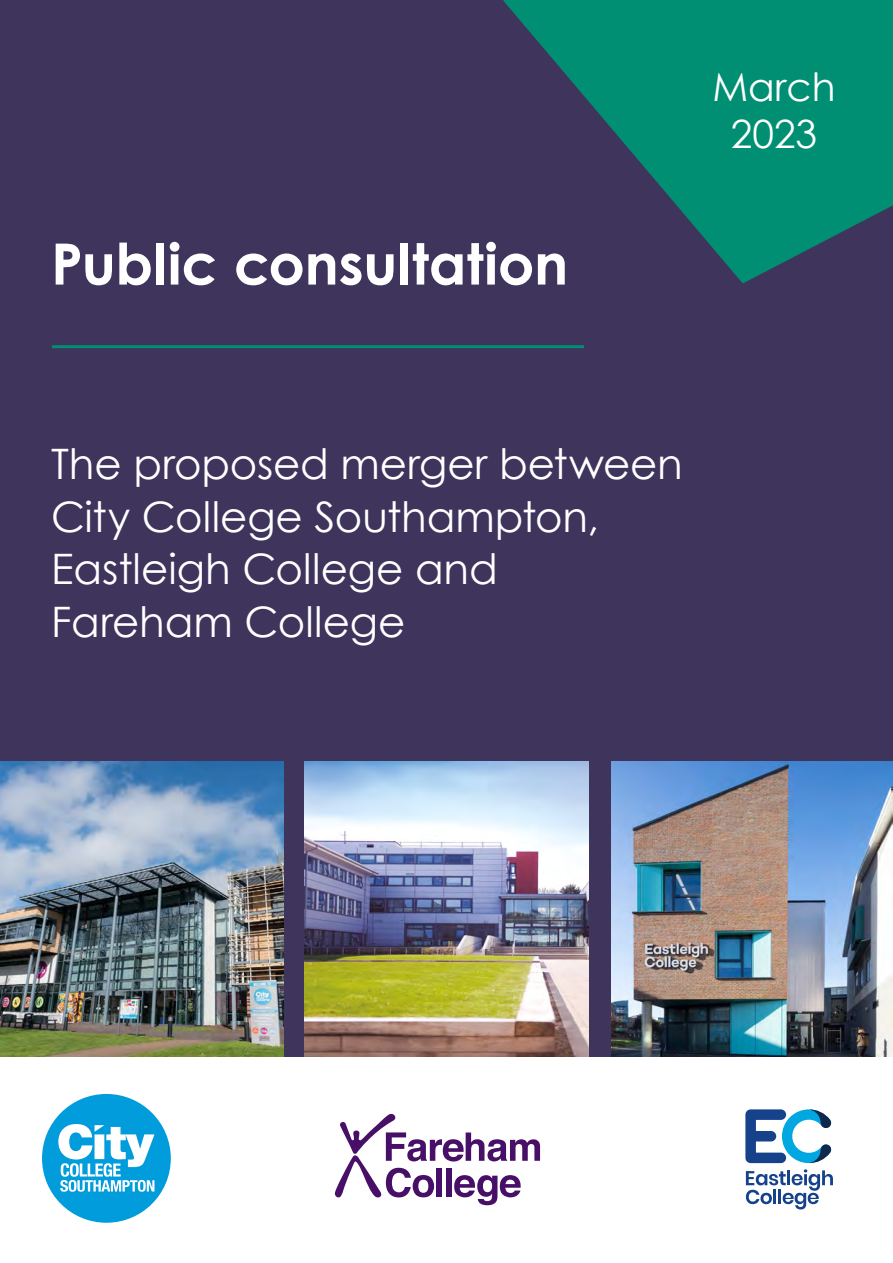
<style>
.page{position:relative;width:893px;height:1263px;background:#fff}
.page>*{position:absolute;margin:0;border:0;box-sizing:border-box;transform-origin:0 0}
.t1{font:700 57px "Century Gothic";color:#fff}
.t2{font:42px/52.5px "Century Gothic";letter-spacing:-.005em;color:#fff}
.t3{font:39px/46.8px "Century Gothic";color:#fff;text-align:center}
</style>
<div class="page">
<div style="left:42px;top:1094px;width:129px;height:129px;background:#009cdc;border-radius:50%"></div>
<svg style="left:58px;top:1124px;width:96px;height:68px"></svg>
<svg style="left:746px;top:1169px;width:87px;height:40px"></svg>
<svg style="left:745px;top:1109px;width:87px;height:54px"></svg>
<svg style="left:335px;top:1114px;width:205px;height:91px"></svg>
<div style="left:0;top:0;width:893px;height:1057px;background:#3e345c"></div>
<svg style="left:503px;top:0;width:390px;height:284px"></svg>
<hr style="left:52px;top:345px;width:532px;height:3px;background:#008f72">
<img style="left:611px;top:761px;width:282px;height:296px">
<img style="left:305px;top:761px;width:283px;height:296px">
<img style="left:0;top:761px;width:283px;height:296px">
<h1 class="t1" style="left:51px;top:221px;width:519px">Public consultation</h1>
<p class="t3" style="left:712px;top:63px;width:125px">March<br>2023</p>
<p class="t2" style="left:51px;top:437px;width:633px">The proposed merger between<br>City College Southampton,<br>Eastleigh College and<br>Fareham College</p>
</div>
